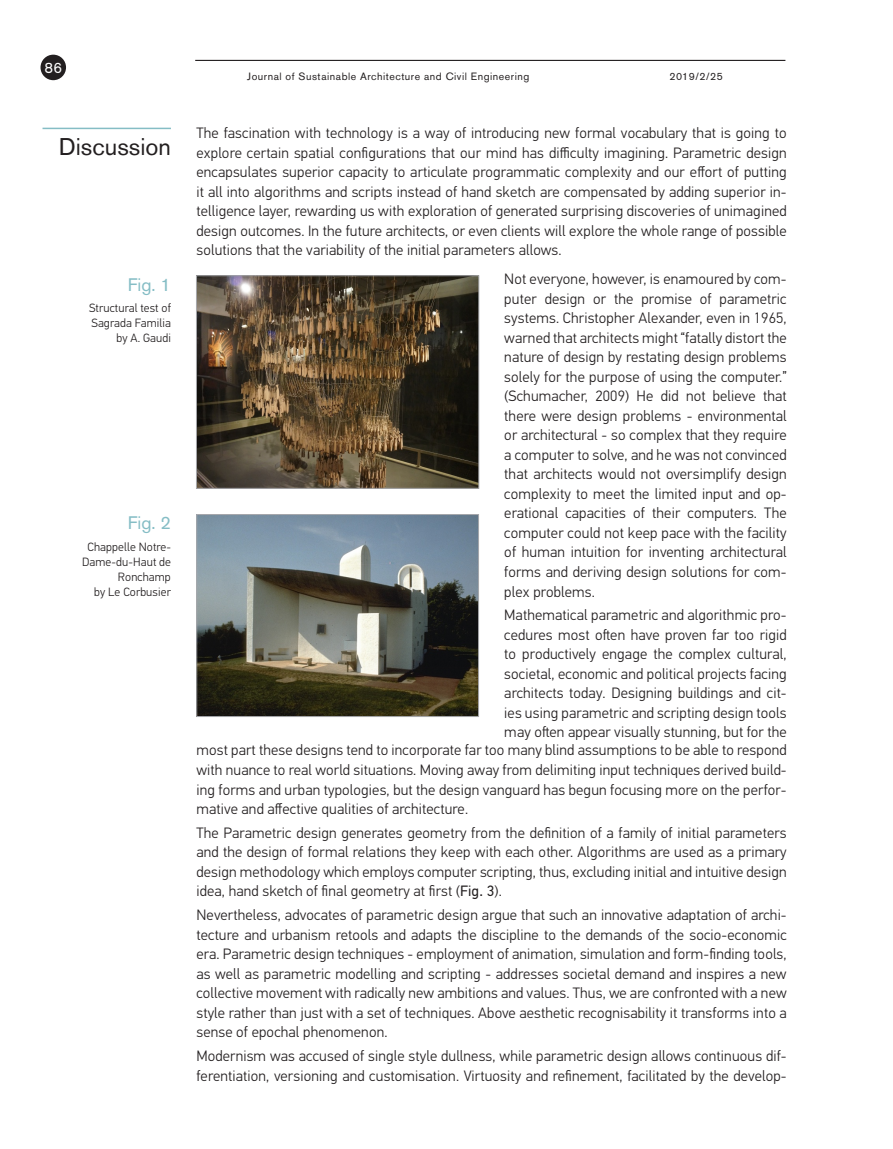
<style>
.page{position:relative;width:893px;height:1149px;background:#fff}
.page>*{position:absolute;margin:0;border:0;box-sizing:border-box;transform-origin:0 0}
.skyrelis{font:24px "Akzidenz Grotesk Pro";color:#231f20}
.Fig_pav{font:18px "Akzidenz Grotesk Pro";color:#85bdc5}
.pagrindinis{font:300 15px/19.5px "PF Din Text Pro";letter-spacing:.01em;color:#231f20;text-align:justify}
.t1{font:15px "Akzidenz Grotesk Pro";color:#fff}
.FIG_tekstas{font:300 12px/15px "PF Din Text Pro";letter-spacing:.01em;color:#231f20;text-align:right}
.t2{font:10.5px "Akzidenz Grotesk Pro";letter-spacing:.05em;color:#231f20}
.s1{font-weight:400}
</style>
<div class="page">
<hr style="left:195px;top:60px;width:590px;height:1px;background:#231f20">
<div style="left:41px;top:55px;width:25px;height:25px;background:#231f20;border-radius:50%"></div>
<hr style="left:43px;top:128px;width:128px;height:1px;background:#85bdc5">
<img style="left:198px;top:277px;width:279px;height:209px">
<div style="left:196px;top:275px;width:283px;height:213px;border:1px solid #a8a9ad"></div>
<img style="left:198px;top:516px;width:279px;height:198px">
<div style="left:196px;top:514px;width:283px;height:202px;border:1px solid #a8a9ad"></div>
<p class="t1" style="left:44px;top:58px;width:19px">86</p>
<p class="skyrelis" style="left:59px;top:131px;width:113px">Discussion</p>
<p class="Fig_pav" style="left:128px;top:272px;width:45px">Fig. 1</p>
<p class="FIG_tekstas" style="left:89px;top:300px;width:83px">Structural test of<br>Sagrada Familia by A. Gaudi</p>
<p class="Fig_pav" style="left:128px;top:511px;width:45px">Fig. 2</p>
<p class="FIG_tekstas" style="left:82px;top:539px;width:90px">Chappelle Notre-<br>Dame-du-Haut de<br>Ronchamp<br>by Le Corbusier</p>
<p class="t2" style="left:247px;top:69px;width:284px">Journal of Sustainable Architecture and Civil Engineering</p>
<p class="t2" style="left:669px;top:69px;width:55px">2019/2/25</p>
<p class="pagrindinis" style="left:196px;top:123px;width:592px">The fascination with technology is a way of introducing new formal vocabulary that is going to explore certain spatial configurations that our mind has difficulty imagining. Parametric design encapsulates superior capacity to articulate programmatic complexity and our effort of putting it all into algorithms and scripts instead of hand sketch are compensated by adding superior in&shy;telligence layer, rewarding us with exploration of generated surprising discoveries of unimagined design outcomes. In the future architects, or even clients will explore the whole range of possible solutions that the variability of the initial parameters allows.</p>
<p class="pagrindinis" style="left:504px;top:269px;width:284px">Not everyone, however, is enamoured by com&shy;puter design or the promise of parametric systems. Christopher Alexander, even in 1965, warned that architects might “fatally distort the nature of design by restating design problems solely for the purpose of using the computer.” (Schumacher, 2009) He did not believe that there were design problems - environmental or architectural - so complex that they require a computer to solve, and he was not convinced that architects would not oversimplify design complexity to meet the limited input and op&shy;erational capacities of their computers. The computer could not keep pace with the facility of human intuition for inventing architectural forms and deriving design solutions for com&shy;plex problems.</p>
<p class="pagrindinis" style="left:504px;top:605px;width:284px">Mathematical parametric and algorithmic pro&shy;cedures most often have proven far too rigid to productively engage the complex cultural, societal, economic and political projects facing architects today. Designing buildings and cit&shy;ies using parametric and scripting design tools may often appear visually stunning, but for the</p>
<p class="pagrindinis" style="left:196px;top:740px;width:592px">most part these designs tend to incorporate far too many blind assumptions to be able to respond with nuance to real world situations. Moving away from delimiting input techniques derived build&shy;ing forms and urban typologies, but the design vanguard has begun focusing more on the perfor&shy;mative and affective qualities of architecture.</p>
<p class="pagrindinis" style="left:196px;top:822px;width:592px">The Parametric design generates geometry from the definition of a family of initial parameters and the design of formal relations they keep with each other. Algorithms are used as a primary design methodology which employs computer scripting, thus, excluding initial and intuitive design idea, hand sketch of final geometry at first (<span class="s1">Fig. 3</span>).</p>
<p class="pagrindinis" style="left:196px;top:905px;width:592px">Nevertheless, advocates of parametric design argue that such an innovative adaptation of archi&shy;tecture and urbanism retools and adapts the discipline to the demands of the socio-economic era. Parametric design techniques - employment of animation, simulation and form-finding tools, as well as parametric modelling and scripting - addresses societal demand and inspires a new collective movement with radically new ambitions and values. Thus, we are confronted with a new style rather than just with a set of techniques. Above aesthetic recognisability it transforms into a sense of epochal phenomenon.</p>
<p class="pagrindinis" style="left:196px;top:1045px;width:592px">Modernism was accused of single style dullness, while parametric design allows continuous dif&shy;ferentiation, versioning and customisation. Virtuosity and refinement, facilitated by the develop-</p>
</div>
